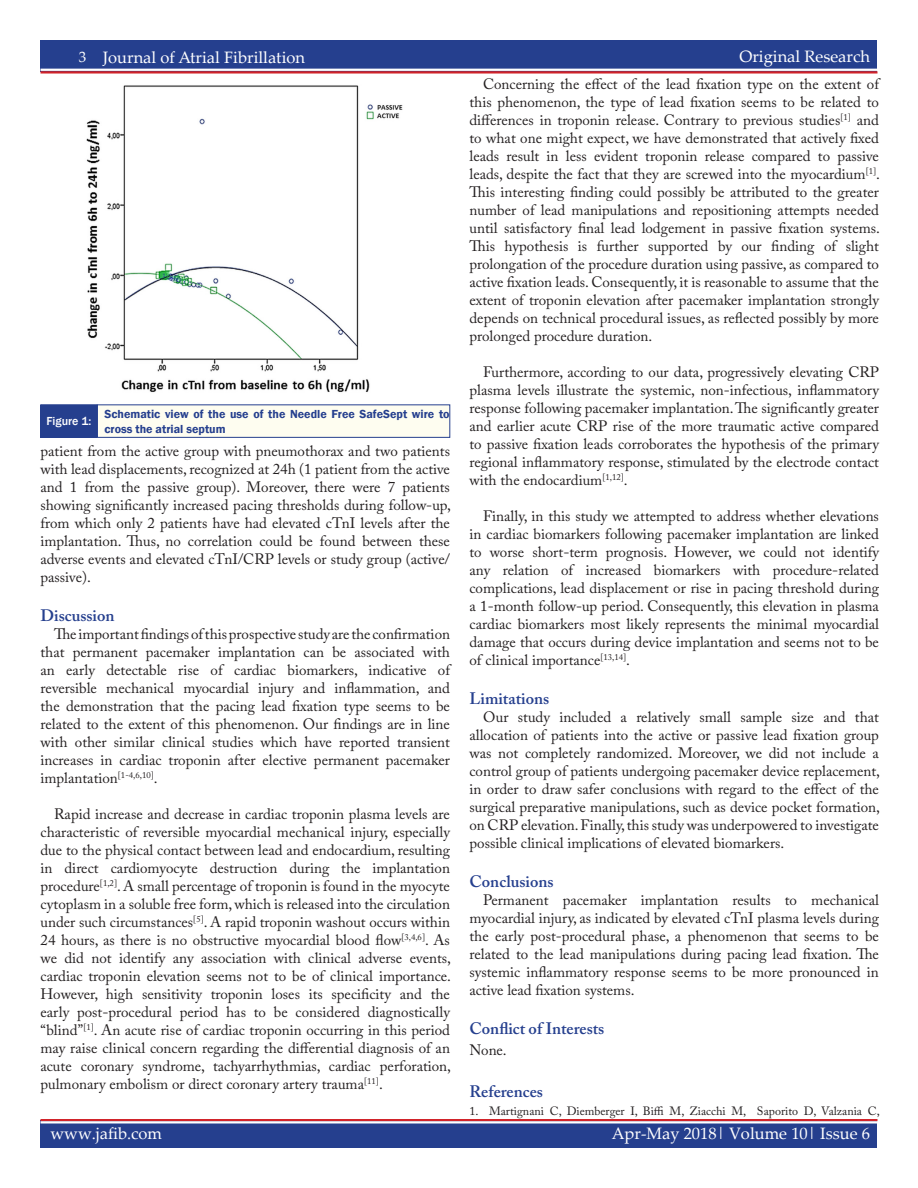
<style>
.page{position:relative;width:918px;height:1188px;background:#fff}
.page>*{position:absolute;margin:0;border:0;box-sizing:border-box;transform-origin:0 0}
.white_header_for_blu{font:16.5px "Palatino Linotype";color:#fff}
._10_Body_Text{font:600 16.5px "Adobe Caslon Pro";color:#253f8e}
._10_Body_Text-2{font:15px/18px "Adobe Caslon Pro";color:#231f20;text-align:justify}
.Figure_Title{font:600 12px/14.4px "Franklin Gothic";color:#253f8e}
.t1{font:12px "Adobe Caslon Pro";color:#231f20}
.Figure{font:500 12px "Franklin Gothic";color:#fff}
</style>
<div class="page">
<div style="left:40px;top:1120px;width:838px;height:28px;background:#253f8e"></div>
<hr style="left:40px;top:1119px;width:838px;height:2px;background:#d1232a">
<hr style="left:40px;top:1121px;width:838px;height:3px;background:#fff">
<div style="left:40px;top:40px;width:838px;height:32px;background:#253f8e"></div>
<hr style="left:40px;top:71px;width:838px;height:3px;background:#d1232a">
<hr style="left:40px;top:69px;width:838px;height:2px;background:#fff">
<img style="left:86px;top:85px;width:317px;height:307px">
<div style="left:41px;top:405px;width:56px;height:32px;background:#253f8e"></div>
<div style="left:41px;top:405px;width:56px;height:33px;border:1px solid #253f8e"></div>
<div style="left:97px;top:405px;width:353px;height:32px;background:#fefdf0"></div>
<div style="left:97px;top:405px;width:353px;height:33px;border:1px solid #253f8e"></div>
<p class="white_header_for_blu" style="left:79px;top:48px;width:228px"><sup>3</sup> Journal of Atrial Fibrillation</p>
<p class="white_header_for_blu" style="left:739px;top:45px;width:132px">Original Research</p>
<p class="white_header_for_blu" style="left:746px;top:47px;width:125px">Featured Review</p>
<p class="Figure" style="left:46px;top:414px;width:46px">Figure 1:</p>
<p class="Figure_Title" style="left:104px;top:407px;width:347px">Schematic view of the use of the Needle Free SafeSept wire to cross the atrial septum</p>
<p class="_10_Body_Text-2" style="left:40px;top:441px;width:412px">patient from the active group with pneumothorax and two patients with lead displacements, recognized at 24h (1 patient from the active and 1 from the passive group). Moreover, there were 7 patients showing significantly increased pacing thresholds during follow-up, from which only 2 patients have had elevated cTnI levels after the implantation. Thus, no correlation could be found between these adverse events and elevated cTnI/CRP levels or study group (active/ passive).</p>
<p class="_10_Body_Text" style="left:40px;top:605px;width:76px">Discussion</p>
<p class="_10_Body_Text-2" style="left:40px;top:624px;width:411px;text-indent:14px">The important findings of this prospective study are the confirmation that permanent pacemaker implantation can be associated with an early detectable rise of cardiac biomarkers, indicative of reversible mechanical myocardial injury and inflammation, and the demonstration that the pacing lead fixation type seems to be related to the extent of this phenomenon. Our findings are in line with other similar clinical studies which have reported transient increases in cardiac troponin after elective permanent pacemaker implantation<sup>[1-4,6,10]</sup>.</p>
<p class="_10_Body_Text-2" style="left:40px;top:804px;width:412px;text-indent:14px">Rapid increase and decrease in cardiac troponin plasma levels are characteristic of reversible myocardial mechanical injury, especially due to the physical contact between lead and endocardium, resulting in direct cardiomyocyte destruction during the implantation procedure<sup>[1,2]</sup>. A small percentage of troponin is found in the myocyte cytoplasm in a soluble free form, which is released into the circulation under such circumstances<sup>[5]</sup>. A rapid troponin washout occurs within 24 hours, as there is no obstructive myocardial blood flow<sup>[3,4,6]</sup>. As we did not identify any association with clinical adverse events, cardiac troponin elevation seems not to be of clinical importance.<br>However, high sensitivity troponin loses its specificity and the early post-procedural period has to be considered diagnostically “blind”<sup>[1]</sup>. An acute rise of cardiac troponin occurring in this period may raise clinical concern regarding the differential diagnosis of an acute coronary syndrome, tachyarrhythmias, cardiac perforation, pulmonary embolism or direct coronary artery trauma<sup>[11]</sup>.</p>
<p class="_10_Body_Text-2" style="left:470px;top:75px;width:412px;text-indent:14px">Concerning the effect of the lead fixation type on the extent of this phenomenon, the type of lead fixation seems to be related to differences in troponin release. Contrary to previous studies<sup>[1]</sup> and to what one might expect, we have demonstrated that actively fixed leads result in less evident troponin release compared to passive leads, despite the fact that they are screwed into the myocardium<sup>[1]</sup>.<br>This interesting finding could possibly be attributed to the greater number of lead manipulations and repositioning attempts needed until satisfactory final lead lodgement in passive fixation systems.<br>This hypothesis is further supported by our finding of slight prolongation of the procedure duration using passive, as compared to active fixation leads. Consequently, it is reasonable to assume that the extent of troponin elevation after pacemaker implantation strongly depends on technical procedural issues, as reflected possibly by more prolonged procedure duration.</p>
<p class="_10_Body_Text-2" style="left:470px;top:363px;width:411px;text-indent:14px">Furthermore, according to our data, progressively elevating CRP plasma levels illustrate the systemic, non-infectious, inflammatory response following pacemaker implantation. The significantly greater and earlier acute CRP rise of the more traumatic active compared to passive fixation leads corroborates the hypothesis of the primary regional inflammatory response, stimulated by the electrode contact with the endocardium<sup>[1,12]</sup>.</p>
<p class="_10_Body_Text-2" style="left:470px;top:507px;width:411px;text-indent:14px">Finally, in this study we attempted to address whether elevations in cardiac biomarkers following pacemaker implantation are linked to worse short-term prognosis. However, we could not identify any relation of increased biomarkers with procedure-related complications, lead displacement or rise in pacing threshold during a 1-month follow-up period. Consequently, this elevation in plasma cardiac biomarkers most likely represents the minimal myocardial damage that occurs during device implantation and seems not to be of clinical importance<sup>[13,14]</sup>.</p>
<p class="_10_Body_Text" style="left:470px;top:688px;width:81px">Limitations</p>
<p class="_10_Body_Text-2" style="left:470px;top:708px;width:412px;text-indent:14px">Our study included a relatively small sample size and that allocation of patients into the active or passive lead fixation group was not completely randomized. Moreover, we did not include a control group of patients undergoing pacemaker device replacement, in order to draw safer conclusions with regard to the effect of the surgical preparative manipulations, such as device pocket formation, on CRP elevation. Finally, this study was underpowered to investigate possible clinical implications of elevated biomarkers.</p>
<p class="_10_Body_Text" style="left:470px;top:871px;width:86px">Conclusions</p>
<p class="_10_Body_Text-2" style="left:470px;top:891px;width:411px;text-indent:14px">Permanent pacemaker implantation results to mechanical myocardial injury, as indicated by elevated cTnI plasma levels during the early post-procedural phase, a phenomenon that seems to be related to the lead manipulations during pacing lead fixation. The systemic inflammatory response seems to be more pronounced in active lead fixation systems.</p>
<p class="_10_Body_Text" style="left:470px;top:1018px;width:136px">Conflict of Interests</p>
<p class="_10_Body_Text-2" style="left:470px;top:1041px;width:39px">None.</p>
<p class="_10_Body_Text" style="left:470px;top:1081px;width:75px">References</p>
<p class="t1" style="left:470px;top:1104px;width:412px">1. Martignani C, Diemberger I, Biffi M, Ziacchi M, Saporito D, Valzania C,</p>
<p class="white_header_for_blu" style="left:51px;top:1122px;width:113px">www.jafib.com</p>
<p class="white_header_for_blu" style="left:612px;top:1122px;width:260px">Apr-May 2018| Volume 10| Issue 6</p>
</div>
